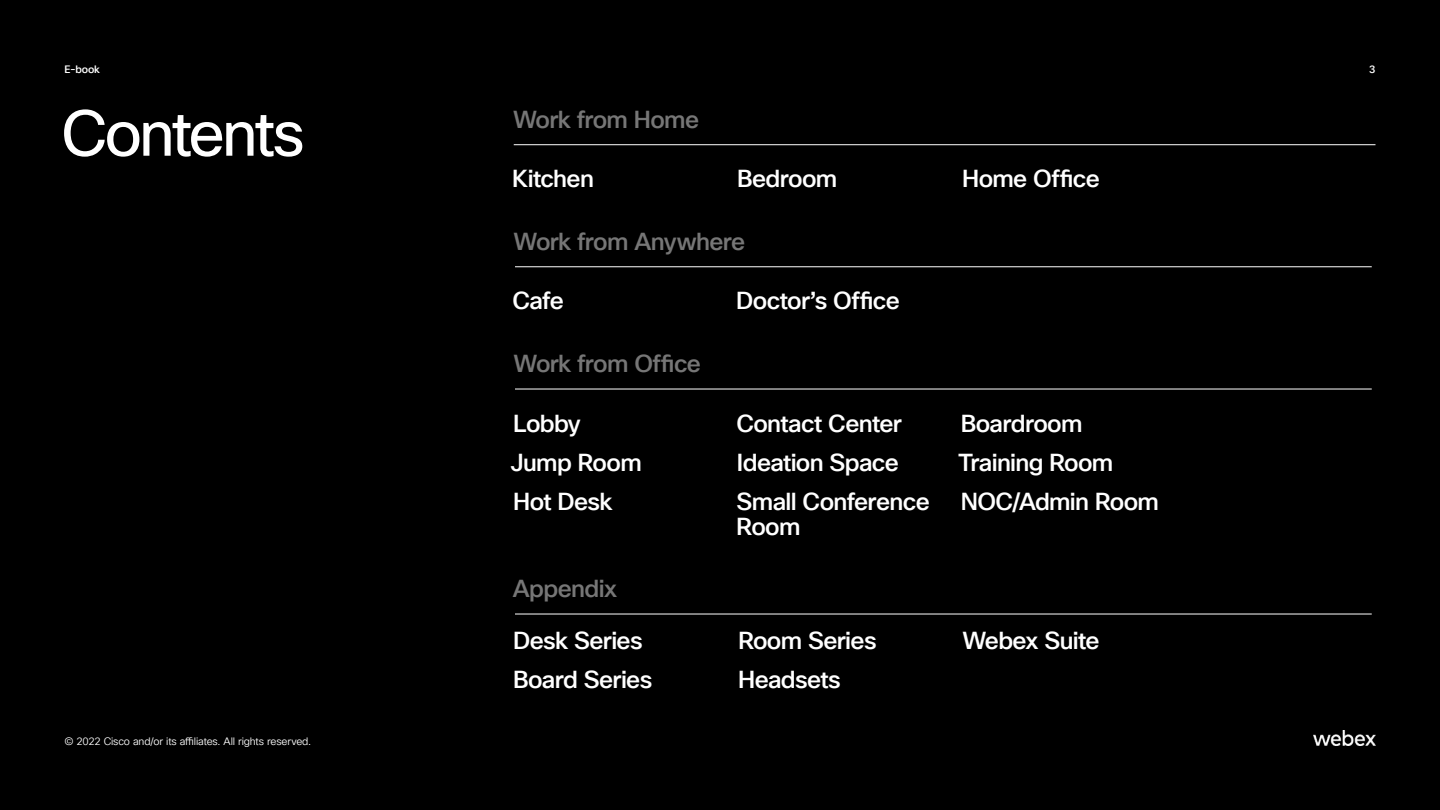
<style>
.page{position:relative;width:1440px;height:810px;background:#000}
.page>*{position:absolute;margin:0;border:0;box-sizing:border-box;transform-origin:0 0}
.t1{font:63px "Cisco Sans TT";letter-spacing:-.05em;color:#fff}
.t2{font:500 24px/39px "Cisco Sans TT";letter-spacing:-.025em;color:#fff}
.t3{font:500 24px "Cisco Sans TT";letter-spacing:-.025em;color:#767676}
.t4{font:10.5px "Cisco Sans TT Light";letter-spacing:-.015em;color:#fff}
.t5{font:500 10.5px "Cisco Sans TT";color:#fff}
</style>
<div class="page">
<img style="left:1314px;top:730px;width:61px;height:15px">
<hr style="left:514px;top:144px;width:862px;height:1px;background:#fff">
<hr style="left:515px;top:266px;width:857px;height:1px;background:#fff">
<hr style="left:515px;top:389px;width:857px;height:1px;background:#fff">
<hr style="left:515px;top:614px;width:857px;height:1px;background:#fff">
<p class="t5" style="left:64px;top:62px;width:37px">E-book</p>
<p class="t5" style="left:1369px;top:62px;width:8px">3</p>
<h1 class="t1" style="left:61px;top:93px;width:245px">Contents</h1>
<p class="t3" style="left:513px;top:104px;width:187px">Work from Home</p>
<p class="t2" style="left:512px;top:160px;width:83px">Kitchen</p>
<p class="t2" style="left:737px;top:160px;width:102px">Bedroom</p>
<p class="t2" style="left:962px;top:160px;width:139px">Home Office</p>
<p class="t3" style="left:514px;top:226px;width:233px">Work from Anywhere</p>
<p class="t2" style="left:513px;top:282px;width:53px">Cafe</p>
<p class="t2" style="left:736px;top:282px;width:165px">Doctor’s Office</p>
<p class="t3" style="left:514px;top:348px;width:189px">Work from Office</p>
<p class="t2" style="left:511px;top:404px;width:133px">Lobby<br>Jump Room<br>Hot Desk</p>
<p class="t2" style="left:736px;top:404px;width:195px">Contact Center<br>Ideation Space<br>Small Conference</p>
<p class="t2" style="left:959px;top:404px;width:202px">Boardroom<br>Training Room<br>NOC/Admin Room</p>
<p class="t2" style="left:737px;top:507px;width:65px">Room</p>
<p class="t4" style="left:64px;top:734px;width:248px">© 2022 Cisco and/or its affiliates. All rights reserved.</p>
<p class="t3" style="left:513px;top:573px;width:106px">Appendix</p>
<p class="t2" style="left:513px;top:622px;width:141px">Desk Series<br>Board Series</p>
<p class="t2" style="left:738px;top:622px;width:140px">Room Series<br>Headsets</p>
<p class="t2" style="left:963px;top:622px;width:138px">Webex Suite</p>
</div>
